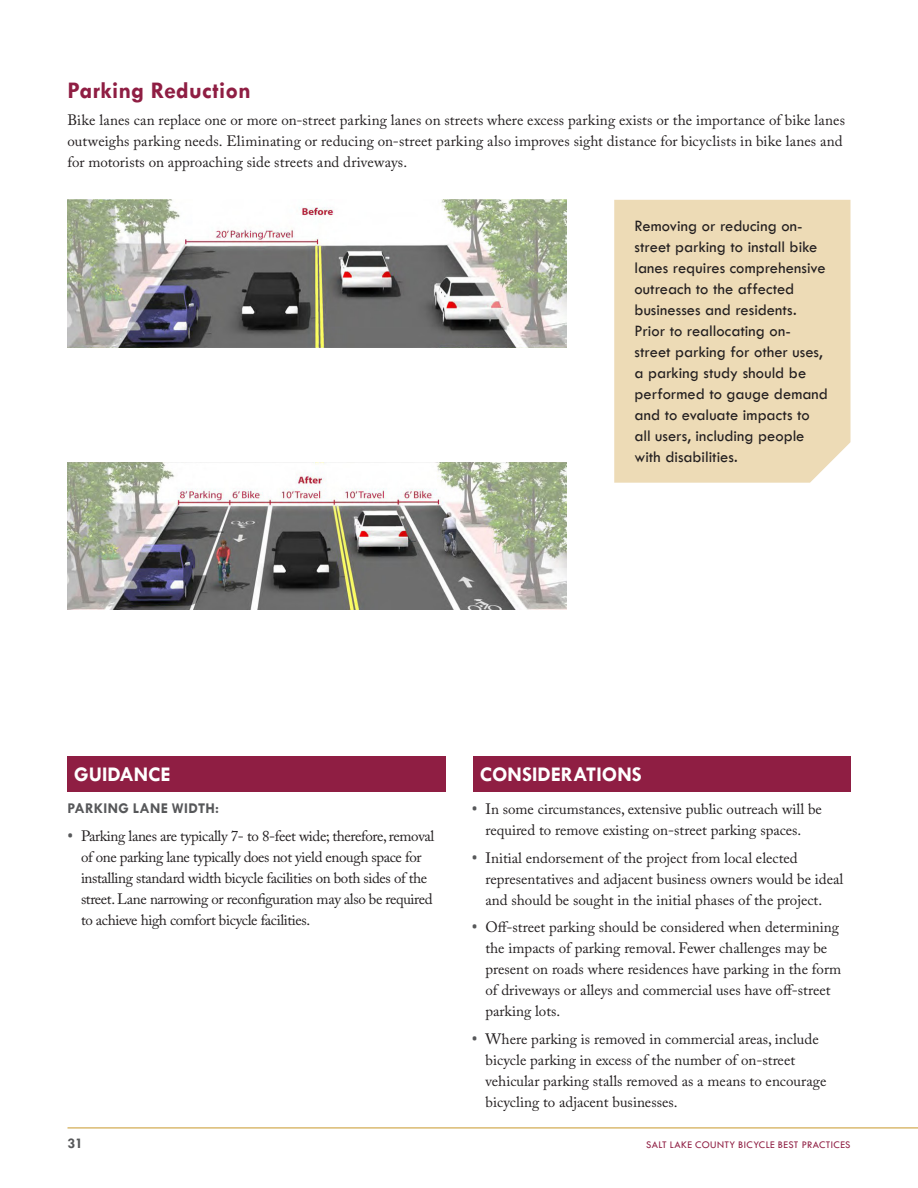
<style>
.page{position:relative;width:918px;height:1188px;background:#fff}
.page>*{position:absolute;margin:0;border:0;box-sizing:border-box;transform-origin:0 0}
.t1{font:700 24px "Tw Cen";letter-spacing:.01em;color:#8f1e43}
.t2{font:700 21px "Tw Cen";color:#fff}
.t3{font:16.5px/21px "Tw Cen";color:#231f20}
.t4{font:15px/21px "Adobe Caslon Pro";color:#231f20}
.t5{font:15px/21px "Adobe Caslon Pro";letter-spacing:-.025em;color:#231f20}
.t6{font:700 15px "Tw Cen";letter-spacing:.025em;color:#57585a}
.t7{font:10.5px "Tw Cen";letter-spacing:.03em;color:#8f1e43}
.s1{font-family:"Roboto";font-weight:900;color:#57585a}
</style>
<div class="page">
<hr style="left:68px;top:1128px;width:850px;height:1px;background:#c8992b">
<img style="left:68px;top:200px;width:498px;height:148px">
<img style="left:68px;top:462px;width:498px;height:147px">
<div style="left:473px;top:756px;width:377px;height:36px;background:#8f1e43"></div>
<div style="left:68px;top:756px;width:378px;height:36px;background:#8f1e43"></div>
<div style="left:614px;top:200px;width:236px;height:283px;background:#eddbb6"></div>
<h1 class="t1" style="left:68px;top:76px;width:185px">PARKING REDUCTION</h1>
<p class="t4" style="left:68px;top:110px;width:779px">Bike lanes can replace one or more on-street parking lanes on streets where excess parking exists or the importance of bike lanes outweighs parking needs. Eliminating or reducing on-street parking also improves sight distance for bicyclists in bike lanes and for motorists on approaching side streets and driveways.</p>
<p class="t3" style="left:634px;top:216px;width:195px">Removing or reducing on&shy;street parking to install bike lanes requires comprehensive outreach to the affected businesses and residents.<br>Prior to reallocating on&shy;street parking for other uses, a parking study should be performed to gauge demand and to evaluate impacts to all users, including people with disabilities.</p>
<h2 class="t2" style="left:74px;top:762px;width:98px">GUIDANCE</h2>
<h2 class="t2" style="left:480px;top:762px;width:164px">CONSIDERATIONS</h2>
<p class="t6" style="left:68px;top:799px;width:125px">PARKING LANE WIDTH</p>
<p class="t6" style="left:215px;top:799px;width:5px">:</p>
<p class="t5" style="left:81px;top:825px;width:355px;text-indent:-14px"><span class="s1">•</span> Parking lanes are typically 7- to 8-feet wide; therefore, removal of one parking lane typically does not yield enough space for installing standard width bicycle facilities on both sides of the street. Lane narrowing or reconfiguration may also be required to achieve high comfort bicycle facilities.</p>
<p class="t4" style="left:472px;top:798px;width:352px;text-align:center"><span class="s1">•</span> In some circumstances, extensive public outreach will be required to remove existing on-street parking spaces.</p>
<p class="t4" style="left:485px;top:847px;width:359px;text-indent:-13px"><span class="s1">•</span> Initial endorsement of the project from local elected representatives and adjacent business owners would be ideal and should be sought in the initial phases of the project.</p>
<p class="t4" style="left:485px;top:917px;width:357px;text-indent:-14px"><span class="s1">•</span> Off-street parking should be considered when determining the impacts of parking removal. Fewer challenges may be present on roads where residences have parking in the form of driveways or alleys and commercial uses have off-street parking lots.</p>
<p class="t4" style="left:485px;top:1028px;width:342px;text-indent:-14px"><span class="s1">•</span> Where parking is removed in commercial areas, include bicycle parking in excess of the number of on-street vehicular parking stalls removed as a means to encourage bicycling to adjacent businesses.</p>
<p class="t6" style="left:68px;top:1134px;width:17px">31</p>
<p class="t7" style="left:646px;top:1138px;width:205px">Salt Lake County Bicycle Best Practices</p>
</div>
